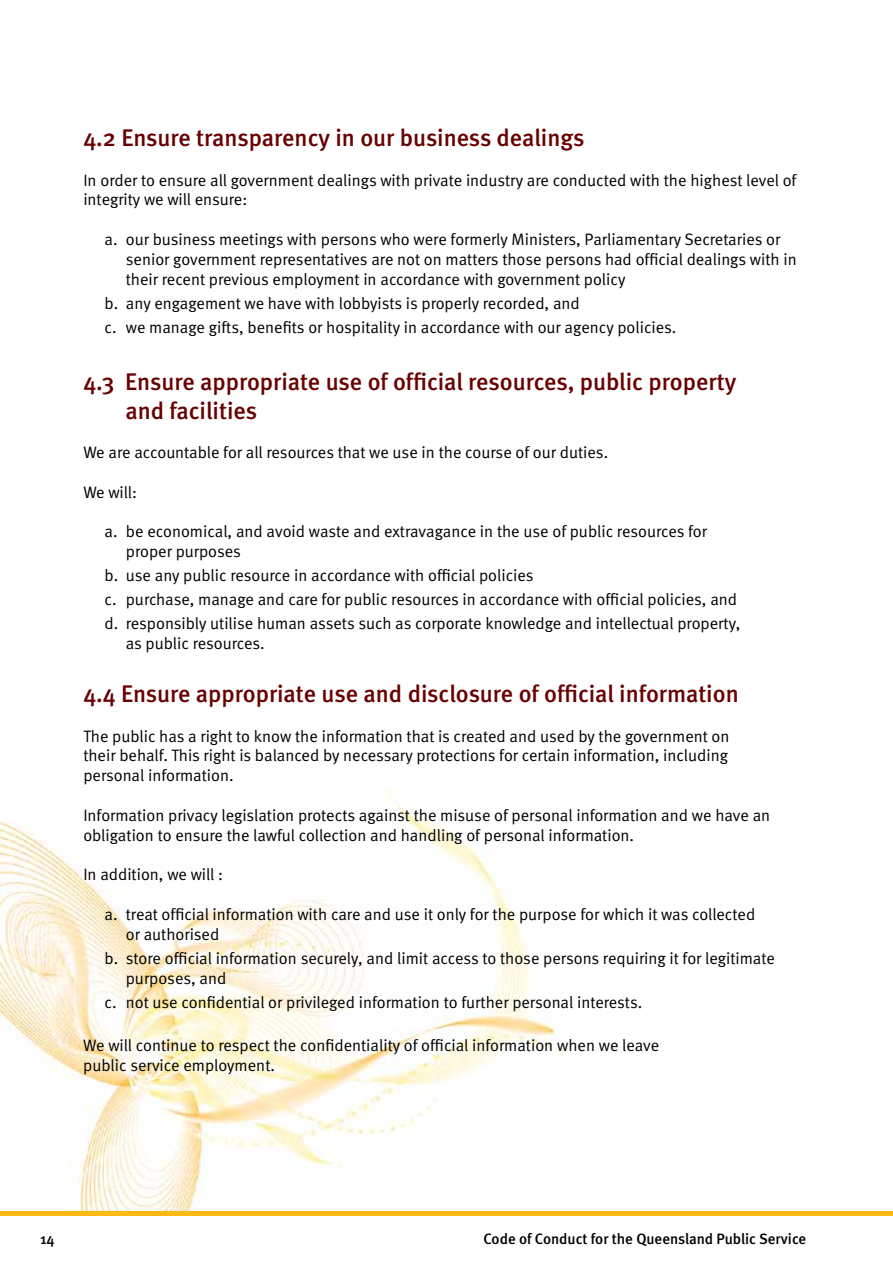
<style>
.page{position:relative;width:893px;height:1263px;background:#fff}
.page>*{position:absolute;margin:0;border:0;box-sizing:border-box;transform-origin:0 0}
.t1{font:500 24px/28.8px "Meta";color:#680000}
.t2{font:16.5px/19.8px "Meta Normal";color:#000}
.t3{font:500 15px "Meta";color:#000}
</style>
<div class="page">
<img style="left:1px;top:788px;width:561px;height:422px">
<div style="left:1px;top:1211px;width:892px;height:5px;background:#fdb913"></div>
<h1 class="t1" style="left:83px;top:124px;width:503px">4.2 Ensure transparency in our business dealings</h1>
<p class="t2" style="left:83px;top:170px;width:714px">In order to ensure all government dealings with private industry are conducted with the highest level of integrity we will ensure:</p>
<p class="t2" style="left:126px;top:229px;width:672px;text-indent:-21px">a. our business meetings with persons who were formerly Ministers, Parliamentary Secretaries or senior government representatives are not on matters those persons had official dealings with in their recent previous employment in accordance with government policy</p>
<p class="t2" style="left:105px;top:291px;width:573px;line-height:24px">b. any engagement we have with lobbyists is properly recorded, and<br>c. we manage gifts, benefits or hospitality in accordance with our agency policies.</p>
<h1 class="t1" style="left:125px;top:368px;width:612px;text-indent:-42px">4.3 Ensure appropriate use of official resources, public property and facilities</h1>
<p class="t2" style="left:83px;top:442px;width:526px">We are accountable for all resources that we use in the course of our duties.</p>
<p class="t2" style="left:83px;top:482px;width:55px">We will:</p>
<p class="t2" style="left:126px;top:522px;width:583px;text-indent:-21px">a. be economical, and avoid waste and extravagance in the use of public resources for proper purposes</p>
<p class="t2" style="left:105px;top:563px;width:637px;line-height:24px">b. use any public resource in accordance with official policies<br>c. purchase, manage and care for public resources in accordance with official policies, and d. responsibly utilise human assets such as corporate knowledge and intellectual property,</p>
<p class="t2" style="left:126px;top:633px;width:140px">as public resources.</p>
<h1 class="t1" style="left:83px;top:680px;width:657px">4.4 Ensure appropriate use and disclosure of official information</h1>
<p class="t2" style="left:83px;top:726px;width:648px;text-align:justify">The public has a right to know the information that is created and used by the government on their behalf. This right is balanced by necessary protections for certain information, including personal information.</p>
<p class="t2" style="left:83px;top:805px;width:688px">Information privacy legislation protects against the misuse of personal information and we have an obligation to ensure the lawful collection and handling of personal information.</p>
<p class="t2" style="left:83px;top:864px;width:141px">In addition, we will :</p>
<p class="t2" style="left:126px;top:904px;width:631px;text-indent:-21px">a. treat official information with care and use it only for the purpose for which it was collected or authorised</p>
<p class="t2" style="left:126px;top:948px;width:651px;text-indent:-21px">b. store official information securely, and limit access to those persons requiring it for legitimate purposes, and</p>
<p class="t2" style="left:105px;top:992px;width:539px">c. not use confidential or privileged information to further personal interests.</p>
<p class="t2" style="left:83px;top:1036px;width:577px">We will continue to respect the confidentiality of official information when we leave public service employment.</p>
<p class="t3" style="left:40px;top:1230px;width:16px">14</p>
<p class="t3" style="left:484px;top:1230px;width:324px">Code of Conduct for the Queensland Public Service</p>
</div>
